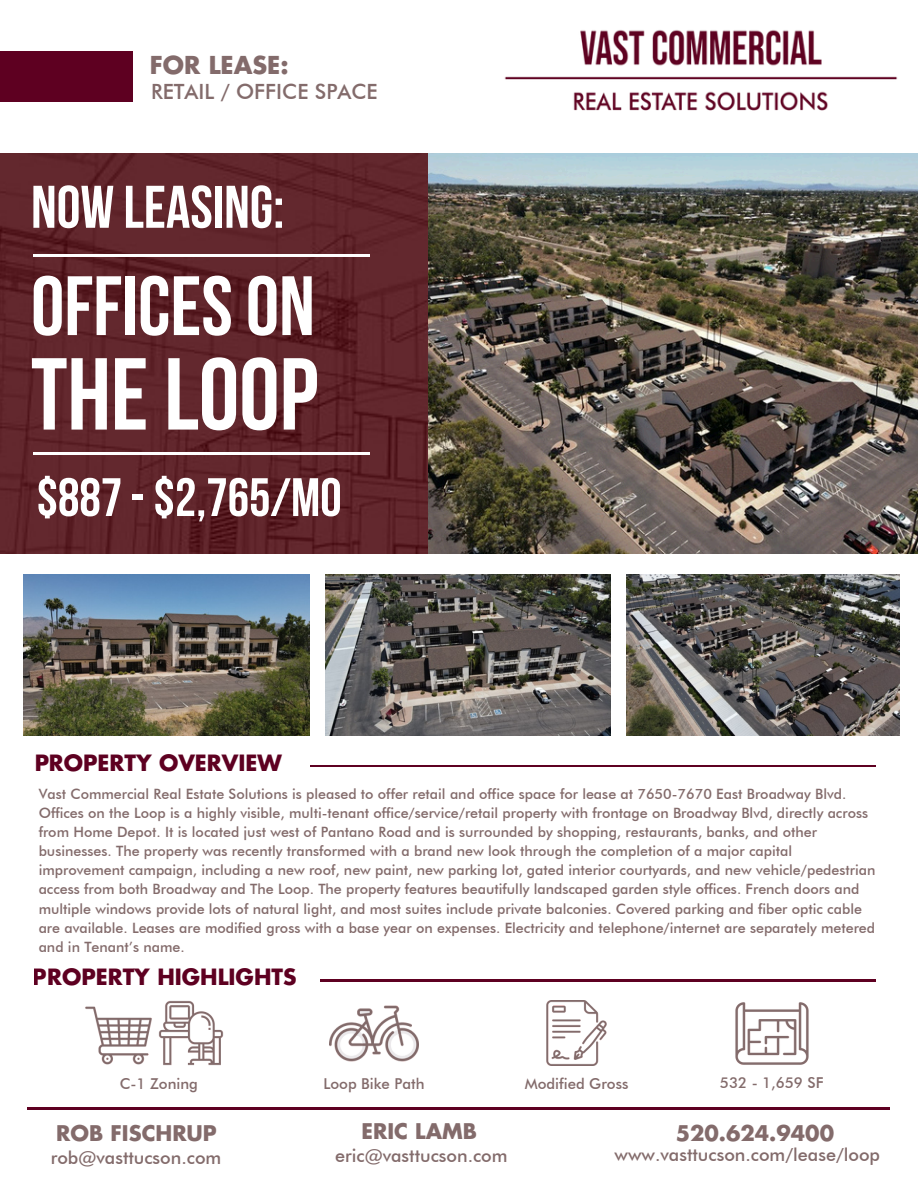
<style>
.page{position:relative;width:918px;height:1188px;background:#fff}
.page>*{position:absolute;margin:0;border:0;box-sizing:border-box;transform-origin:0 0}
.t1{font:700 102px "Bebas Neue";color:#fff}
.t2{font:700 84px "Bebas Neue";color:#fff}
.t3{font:700 60px "Bebas Neue";color:#fff}
.t4{font:700 54px "Bebas Neue";color:#fff}
.t5{font:700 24px "Futura";color:#836b6b}
.t6{font:700 21.75px "Futura";color:#5e0021}
.t7{font:700 21px "Futura";color:#836b6b}
.t8{font:500 21px "Futura BT";color:#836b6b}
.t9{font:500 18px "Futura BT";color:#836b6b}
.t10{font:500 15px "Futura BT";color:#836b6b}
.t11{font:500 14.25px/19.2px "Futura BT";color:#836b6b}
</style>
<div class="page">
<img style="left:0;top:154px;width:918px;height:399px">
<img style="left:326px;top:574px;width:285px;height:161px">
<img style="left:735px;top:1002px;width:74px;height:63px">
<svg style="left:0;top:157px;width:414px;height:397px;background:#5f242a"></svg>
<img style="left:504px;top:30px;width:394px;height:81px">
<div style="left:0;top:52px;width:132px;height:50px;background:#5e0021"></div>
<hr style="left:311px;top:765px;width:254px;height:2px;background:#5e0021">
<hr style="left:565px;top:765px;width:254px;height:2px;background:#5e0021">
<hr style="left:622px;top:765px;width:254px;height:2px;background:#5e0021">
<hr style="left:33px;top:255px;width:255px;height:2px;background:#fff">
<hr style="left:115px;top:255px;width:254px;height:2px;background:#fff">
<hr style="left:321px;top:979px;width:254px;height:2px;background:#5e0021">
<hr style="left:565px;top:979px;width:254px;height:2px;background:#5e0021">
<hr style="left:622px;top:979px;width:254px;height:2px;background:#5e0021">
<hr style="left:33px;top:452px;width:255px;height:2px;background:#fff">
<hr style="left:115px;top:452px;width:254px;height:2px;background:#fff">
<img style="left:159px;top:1001px;width:64px;height:65px">
<img style="left:85px;top:1006px;width:67px;height:59px">
<img style="left:329px;top:1005px;width:89px;height:57px">
<img style="left:23px;top:574px;width:286px;height:161px">
<img style="left:626px;top:574px;width:273px;height:161px">
<hr style="left:27px;top:1108px;width:254px;height:2px;background:#5e0021">
<hr style="left:281px;top:1108px;width:254px;height:2px;background:#5e0021">
<hr style="left:516px;top:1108px;width:254px;height:2px;background:#5e0021">
<hr style="left:635px;top:1108px;width:254px;height:2px;background:#5e0021">
<img style="left:546px;top:1001px;width:61px;height:65px">
<p class="t5" style="left:150px;top:54px;width:140px">FOR LEASE:</p>
<p class="t8" style="left:151px;top:78px;width:228px">RETAIL / OFFICE SPACE</p>
<p class="t3" style="left:31px;top:183px;width:255px">NOW LEASING:</p>
<p class="t2" style="left:31px;top:272px;width:285px">OFFICESON</p>
<p class="t1" style="left:31px;top:353px;width:289px">THELOOP</p>
<p class="t4" style="left:37px;top:476px;width:306px">$887 -$2,765/MO</p>
<h3 class="t6" style="left:35px;top:753px;width:249px">PROPERTY OVERVIEW</h3>
<p class="t11" style="left:39px;top:784px;width:838px">Vast Commercial Real Estate Solutions is pleased to offer retail and office space for lease at 7650-7670 East Broadway Blvd.<br>Offices on the Loop is a highly visible, multi-tenant office/service/retail property with frontage on Broadway Blvd, directly across from Home Depot. It is located just west of Pantano Road and is surrounded by shopping, restaurants, banks, and other businesses. The property was recently transformed with a brand new look through the completion of a major capital improvement campaign, including a new roof, new paint, new parking lot, gated interior courtyards, and new vehicle/pedestrian access from both Broadway and The Loop. The property features beautifully landscaped garden style offices. French doors and multiple windows provide lots of natural light, and most suites include private balconies. Covered parking and fiber optic cable are available. Leases are modified gross with a base year on expenses. Electricity and telephone/internet are separately metered and in Tenant’s name.</p>
<h3 class="t6" style="left:33px;top:967px;width:265px">PROPERTY HIGHLIGHTS</h3>
<p class="t10" style="left:120px;top:1074px;width:80px">C-1 Zoning</p>
<p class="t10" style="left:323px;top:1074px;width:103px">Loop Bike Path</p>
<p class="t10" style="left:525px;top:1074px;width:105px">Modified Gross</p>
<p class="t10" style="left:720px;top:1074px;width:105px">532 - 1,659 SF</p>
<p class="t7" style="left:56px;top:1124px;width:162px">ROB FISCHRUP</p>
<p class="t9" style="left:51px;top:1147px;width:172px">rob@vasttucson.com</p>
<p class="t9" style="left:615px;top:1144px;width:267px">www.vasttucson.com/lease/loop</p>
<p class="t7" style="left:362px;top:1122px;width:117px">ERIC LAMB</p>
<p class="t9" style="left:335px;top:1145px;width:174px">eric@vasttucson.com</p>
<p class="t7" style="left:676px;top:1124px;width:160px">520.624.9400</p>
</div>
